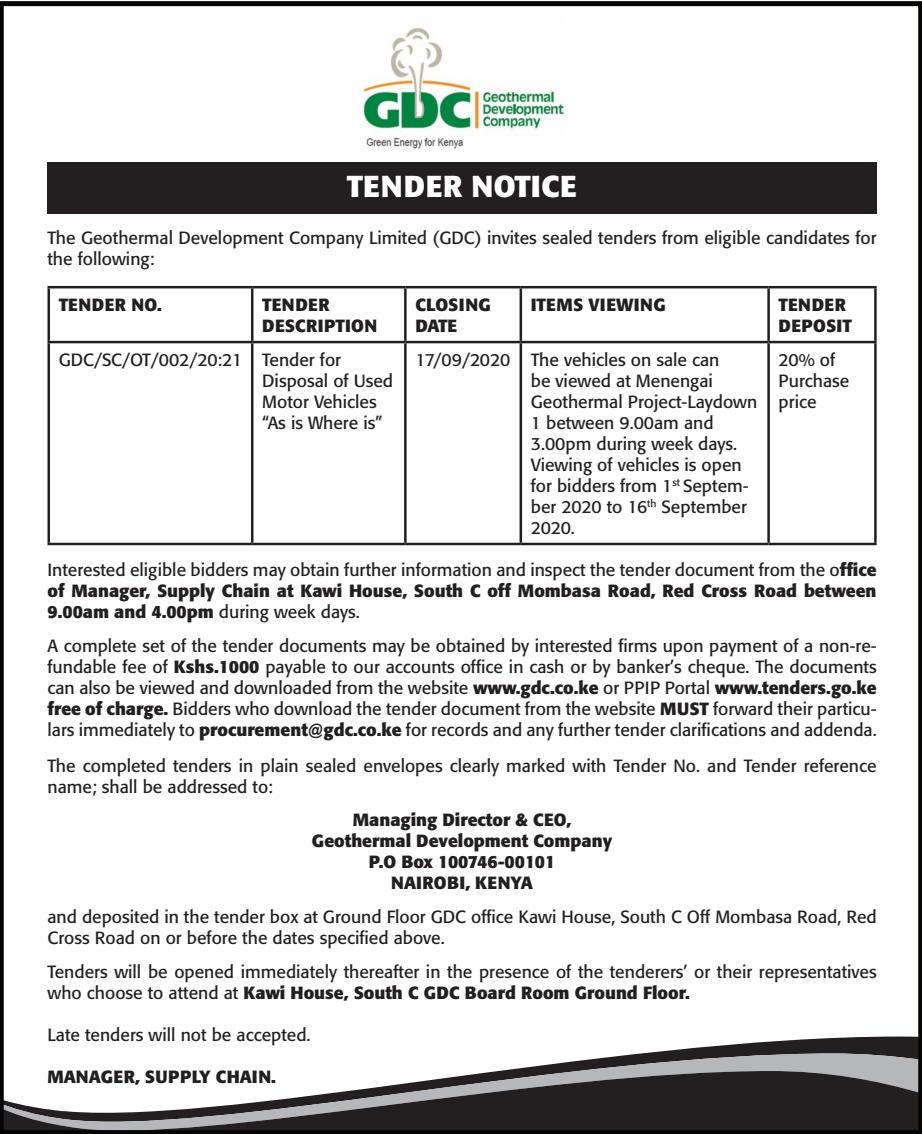
<style>
.page{position:relative;width:922px;height:1134px;background:#fff}
.page>*{position:absolute;margin:0;border:0;box-sizing:border-box;transform-origin:0 0}
.t1{font:700 30px "Formata";letter-spacing:.02em;color:#fff}
.t2{font:17.5px/21px "Formata";color:#231f20}
.t3{font:700 17.5px/21px "Formata";color:#231f20}
.t4{font:700 17.5px/21px "Formata";letter-spacing:.02em;color:#231f20}
.s1{font-weight:700}
</style>
<div class="page">
<img style="left:362px;top:27px;width:203px;height:122px">
<div style="left:47px;top:162px;width:829px;height:52px;background:#231f20"></div>
<svg style="left:646px;top:1036px;width:269px;height:17px;fill:#231f20"></svg>
<svg style="left:499px;top:1053px;width:416px;height:18px;fill:#b6b7bb"></svg>
<svg style="left:6px;top:1071px;width:909px;height:57px;fill:#231f20"></svg>
<hr style="left:47px;top:286px;width:205px;height:2px;background:#231f20">
<hr style="left:47px;top:288px;width:3px;height:53px;background:#231f20">
<hr style="left:252px;top:286px;width:153px;height:2px;background:#231f20">
<hr style="left:251px;top:288px;width:2px;height:53px;background:#231f20">
<hr style="left:405px;top:286px;width:115px;height:2px;background:#231f20">
<hr style="left:404px;top:288px;width:2px;height:53px;background:#231f20">
<hr style="left:520px;top:286px;width:248px;height:2px;background:#231f20">
<hr style="left:519px;top:288px;width:3px;height:53px;background:#231f20">
<hr style="left:768px;top:286px;width:108px;height:2px;background:#231f20">
<hr style="left:767px;top:288px;width:2px;height:53px;background:#231f20">
<hr style="left:873px;top:288px;width:3px;height:53px;background:#231f20">
<hr style="left:47px;top:341px;width:205px;height:2px;background:#231f20">
<hr style="left:47px;top:343px;width:3px;height:200px;background:#231f20">
<hr style="left:252px;top:341px;width:153px;height:2px;background:#231f20">
<hr style="left:251px;top:343px;width:2px;height:200px;background:#231f20">
<hr style="left:405px;top:341px;width:115px;height:2px;background:#231f20">
<hr style="left:404px;top:343px;width:2px;height:200px;background:#231f20">
<hr style="left:520px;top:341px;width:248px;height:2px;background:#231f20">
<hr style="left:519px;top:343px;width:3px;height:200px;background:#231f20">
<hr style="left:768px;top:341px;width:108px;height:2px;background:#231f20">
<hr style="left:767px;top:343px;width:2px;height:200px;background:#231f20">
<hr style="left:873px;top:343px;width:3px;height:200px;background:#231f20">
<hr style="left:47px;top:543px;width:205px;height:2px;background:#231f20">
<hr style="left:252px;top:543px;width:153px;height:2px;background:#231f20">
<hr style="left:405px;top:543px;width:115px;height:2px;background:#231f20">
<hr style="left:520px;top:543px;width:248px;height:2px;background:#231f20">
<hr style="left:768px;top:543px;width:108px;height:2px;background:#231f20">
<div style="left:0;top:1px;width:921px;height:1133px;border:5px solid #040503"></div>
<p class="t1" style="left:347px;top:167px;width:232px">TENDER NOTICE</p>
<p class="t2" style="left:47px;top:228px;width:830px">The Geothermal Development Company Limited (GDC) invites sealed tenders from eligible candidates for the following:</p>
<p class="t4" style="left:59px;top:294px;width:105px">TENDER NO.</p>
<p class="t3" style="left:262px;top:294px;width:69px">TENDER</p>
<p class="t4" style="left:262px;top:315px;width:116px">DESCRIPTION</p>
<p class="t3" style="left:415px;top:294px;width:77px">CLOSING<br>DATE</p>
<p class="t3" style="left:530px;top:294px;width:136px">ITEMS VIEWING</p>
<p class="t4" style="left:778px;top:294px;width:75px">TENDER<br>DEPOSIT</p>
<p class="t2" style="left:59px;top:349px;width:185px">GDC/SC/OT/002/20:21</p>
<p class="t2" style="left:262px;top:349px;width:132px">Tender for<br>Disposal of Used<br>Motor Vehicles “As is Where is”</p>
<p class="t2" style="left:415px;top:349px;width:96px">17/09/2020</p>
<p class="t2" style="left:530px;top:349px;width:228px">The vehicles on sale can<br>be viewed at Menengai<br>Geothermal Project-Laydown<br>1 between 9.00am and<br>3.00pm during week days.<br>Viewing of vehicles is open for bidders from 1<sup>st</sup> Septem&shy;ber 2020 to 16<sup>th</sup> September<br>2020.</p>
<p class="t2" style="left:778px;top:349px;width:72px">20% of<br>Purchase price</p>
<p class="t2" style="left:47px;top:560px;width:830px;text-align:justify">Interested eligible bidders may obtain further information and inspect the tender document from the o<span class="s1">ffice of Manager, Supply Chain at Kawi House, South C off Mombasa Road, Red Cross Road between 9.00am and 4.00pm</span> during week days.</p>
<p class="t2" style="left:47px;top:635px;width:830px;text-align:justify">A complete set of the tender documents may be obtained by interested firms upon payment of a non-re&shy;fundable fee of <span class="s1">Kshs.1000</span> payable to our accounts office in cash or by banker’s cheque. The documents can also be viewed and downloaded from the website <span class="s1">www.gdc.co.ke</span> or PPIP Portal <span class="s1">www.tenders.go.ke free of charge.</span> Bidders who download the tender document from the website <span class="s1">MUST</span> forward their particu&shy;lars immediately to <span class="s1">procurement@gdc.co.ke</span> for records and any further tender clarifications and addenda.</p>
<p class="t2" style="left:47px;top:755px;width:830px">The completed tenders in plain sealed envelopes clearly marked with Tender No. and Tender reference name; shall be addressed to:</p>
<p class="t3" style="left:353px;top:810px;width:220px">Managing Director &amp; CEO,</p>
<p class="t3" style="left:312px;top:831px;width:302px">Geothermal Development Company</p>
<p class="t3" style="left:369px;top:852px;width:188px">P.O Box 100746-00101</p>
<p class="t3" style="left:391px;top:873px;width:143px">NAIROBI, KENYA</p>
<p class="t2" style="left:47px;top:906px;width:830px">and deposited in the tender box at Ground Floor GDC office Kawi House, South C Off Mombasa Road, Red<br>Cross Road on or before the dates specified above.</p>
<p class="t2" style="left:47px;top:961px;width:830px">Tenders will be opened immediately thereafter in the presence of the tenderers’ or their representatives who choose to attend at <span class="s1">Kawi House, South C GDC Board Room Ground Floor.</span></p>
<p class="t2" style="left:47px;top:1024px;width:264px">Late tenders will not be accepted.</p>
<p class="t4" style="left:47px;top:1066px;width:230px">MANAGER, SUPPLY CHAIN.</p>
</div>
